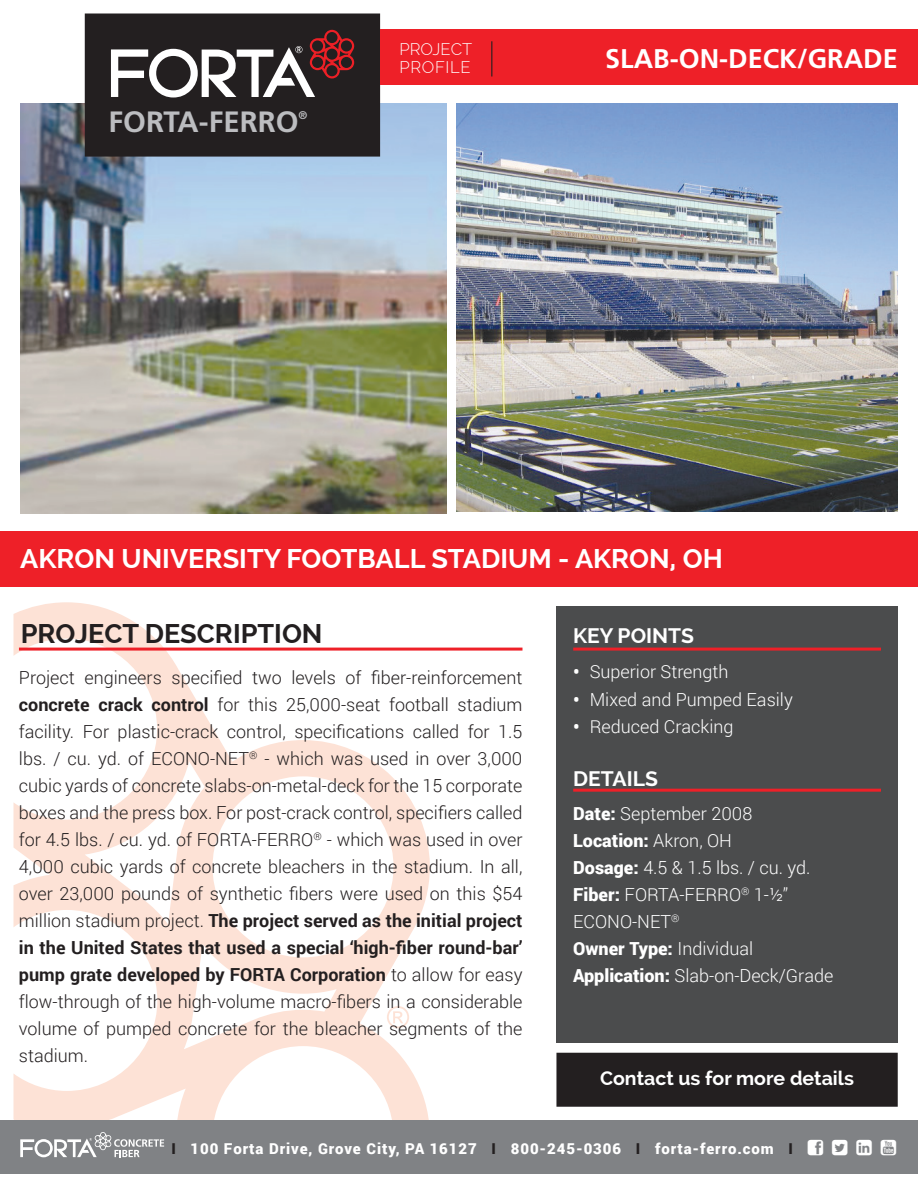
<style>
.page{position:relative;width:918px;height:1188px;background:#fff}
.page>*{position:absolute;margin:0;border:0;box-sizing:border-box;transform-origin:0 0}
.t1{font:700 29.4px "Frutiger";color:#bcbdc0}
.t2{font:700 27px "Raleway";color:#fff}
.t3{font:700 27px "Frutiger";color:#fff}
.t4{font:700 27px "Raleway";color:#231f20}
.t5{font:700 21px "Raleway";color:#fff}
.t6{font:700 19.5px "Raleway";color:#fff}
.t7{font:300 18px/27px "Roboto";color:#231f20;text-align:justify}
.t8{font:300 18px/27px "Roboto";color:#fff}
.t9{font:300 16.5px/18px "Raleway";letter-spacing:.02em;color:#fff}
.t10{font:900 15px "Roboto";letter-spacing:.06em;color:#fff}
.t11{font:700 11.1px "Frutiger";color:#bcbdc0}
.s1{font-weight:700}
.s2{font-weight:900}
.s3{color:#231f20}
</style>
<div class="page">
<img style="left:456px;top:104px;width:442px;height:408px">
<img style="left:20px;top:104px;width:426px;height:409px">
<div style="left:86px;top:14px;width:293px;height:142px;background:#231f20"></div>
<div style="left:85px;top:14px;width:295px;height:143px;border:2px solid #231f20"></div>
<svg style="left:14px;top:602px;width:416px;height:518px"></svg>
<svg style="left:387px;top:1006px;width:22px;height:22px"></svg>
<div style="left:556px;top:606px;width:342px;height:436px;background:#4b4c4d"></div>
<div style="left:0;top:531px;width:918px;height:56px;background:#ee2028"></div>
<div style="left:0;top:1120px;width:918px;height:54px;background:#808285"></div>
<svg style="left:20px;top:1132px;width:144px;height:25px"></svg>
<svg style="left:111px;top:30px;width:243px;height:68px"></svg>
<div style="left:380px;top:29px;width:538px;height:56px;background:#ee2028"></div>
<hr style="left:491px;top:41px;width:1px;height:36px;background:#231f20">
<div style="left:557px;top:1053px;width:340px;height:53px;background:#231f20"></div>
<div style="left:556px;top:1053px;width:342px;height:54px;border:2px solid #231f20"></div>
<hr style="left:19px;top:648px;width:503px;height:3px;background:#ee2028">
<hr style="left:573px;top:648px;width:308px;height:3px;background:#ee2028">
<hr style="left:573px;top:789px;width:308px;height:3px;background:#ee2028">
<h1 class="t1" style="left:109px;top:104px;width:192px">FORTA-FERRO</h1>
<p class="t11" style="left:299px;top:109px;width:10px">®</p>
<p class="t9" style="left:400px;top:40px;width:74px">PROJECT<br>PROFILE</p>
<h2 class="t3" style="left:605px;top:43px;width:294px">SLAB-ON-DECK/GRADE</h2>
<h2 class="t2" style="left:20px;top:543px;width:704px">AKRON UNIVERSITY FOOTBALL STADIUM - AKRON, OH</h2>
<h2 class="t4" style="left:21px;top:618px;width:303px">PROJECT DESCRIPTION</h2>
<p class="t5" style="left:573px;top:624px;width:122px">KEY POINTS</p>
<p class="t8" style="left:573px;top:657px;width:157px"><span class="s1">•</span> Superior Strength</p>
<p class="t8" style="left:573px;top:685px;width:221px"><span class="s1">•</span> Mixed and Pumped Easily</p>
<p class="t8" style="left:573px;top:713px;width:162px"><span class="s1">•</span> Reduced Cracking</p>
<p class="t5" style="left:573px;top:766px;width:86px">DETAILS</p>
<p class="t8" style="left:573px;top:800px;width:262px"><span class="s2">Date:</span> September 2008<br><span class="s2">Location:</span> Akron, OH<br><span class="s2">Dosage:</span> 4.5 &amp; 1.5 lbs. / cu. yd.<br><span class="s2">Fiber:</span> FORTA-FERRO<sup>®</sup> 1-½”<br>ECONO-NET<sup>®<br></sup><span class="s2">Owner Type:</span> Individual<br><span class="s2">Application:</span> Slab-on-Deck/Grade</p>
<p class="t7" style="left:19px;top:664px;width:505px">Project engineers specified two levels of fiber-reinforcement <span class="s1">concrete crack control</span> for this 25,000-seat football stadium facility. For plastic-crack control, specifications called for 1.5 lbs. / cu. yd. of ECONO-NET<sup>®</sup> - which was used in over 3,000 cubic yards of concrete slabs-on-metal-deck for the 15 corporate boxes and the press box. For post-crack control, specifiers called for 4.5 lbs. / cu. yd. of FORTA-FERRO<sup>®</sup> - which was used in over 4,000 cubic yards of concrete bleachers in the stadium. In all, over 23,000 pounds of synthetic fibers were used on this $54 million stadium project. <span class="s1">The project served as the initial project in the United States that used a special ‘high-fiber round-bar’ pump grate developed by FORTA Corporation</span> to allow for easy flow-through of the high-volume macro-fibers in a considerable volume of pumped concrete for the bleacher segments of the stadium.</p>
<p class="t6" style="left:600px;top:1067px;width:255px">Contact us for more details</p>
<p class="t10" style="left:171px;top:1138px;width:623px"><span class="s3">I</span> 100 Forta Drive, Grove City, PA 16127 <span class="s3">I</span> 800-245-0306 <span class="s3">I</span> forta-ferro.com <span class="s3">I</span></p>
</div>
